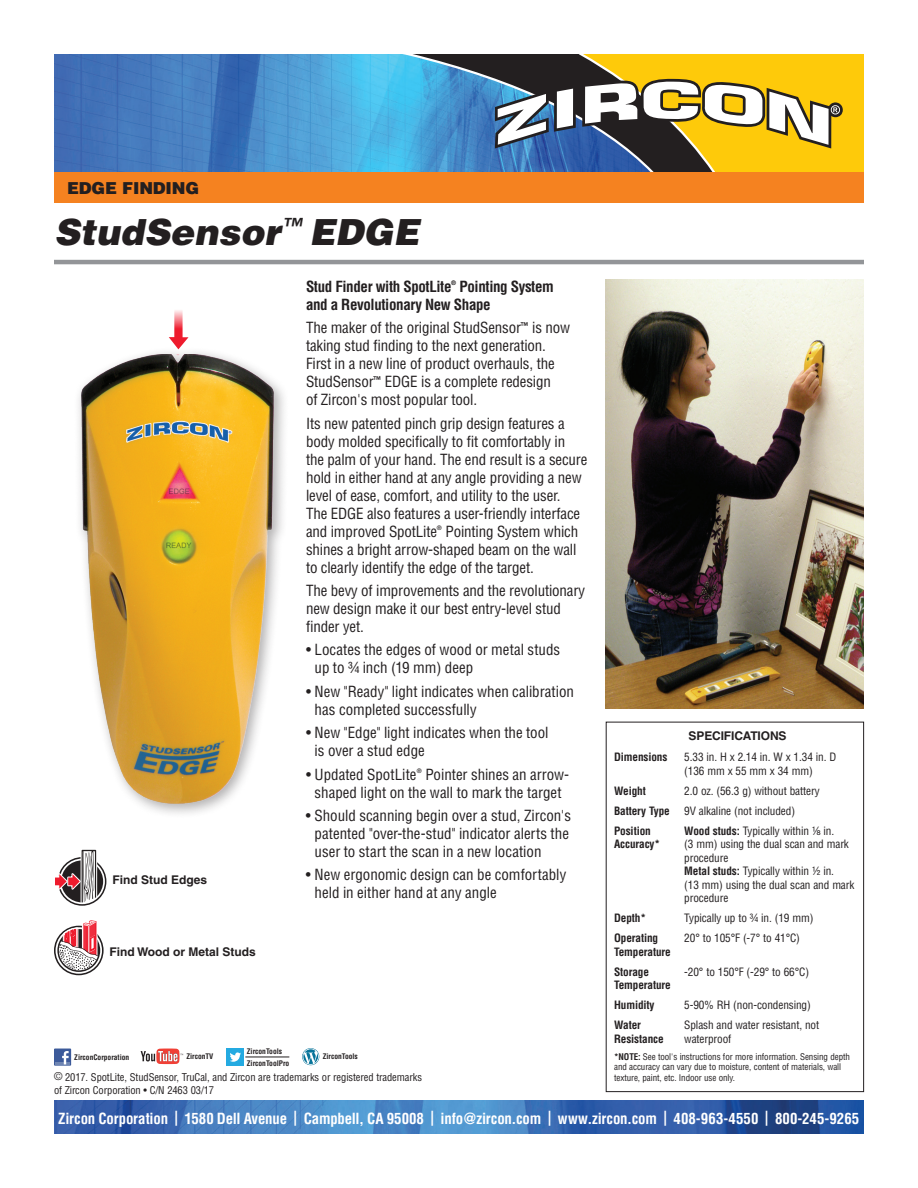
<style>
.page{position:relative;width:918px;height:1188px;background:#fff}
.page>*{position:absolute;margin:0;border:0;box-sizing:border-box;transform-origin:0 0}
.t1{font:italic 900 36px "Helvetica";color:#231f20}
.Data_Sheet_text{font:900 16.5px "Helvetica";letter-spacing:-.01em;color:#231f20}
.Data_Sheet_text-2{font:condensed 15px/18px "Helvetica";letter-spacing:-.01em;color:#231f20}
.Indent_paragraph{font:condensed 15px/18px "Helvetica";color:#231f20}
.t2{font:700 condensed 15px "Helvetica";letter-spacing:-.01em;color:#fff}
.Data_Sheet_text-3{font:700 condensed 15px/18px "Helvetica";letter-spacing:-.025em;color:#231f20}
.Data_Sheet_text-4{font:700 12px "Helvetica";color:#231f20}
.Specs{font:condensed 11.25px/13.5px "Helvetica";letter-spacing:-.01em;color:#231f20}
.Specs-2{font:700 condensed 11.25px "Helvetica";letter-spacing:-.01em;color:#231f20}
.Specs-3{font:condensed 10.5px/12.8px "Helvetica";letter-spacing:-.01em;color:#231f20}
.Specs-4{font:condensed 9px/10.5px "Helvetica";letter-spacing:-.01em;color:#231f20}
.t3{font:700 condensed 7.5px "Helvetica";color:#231f20}
.Data_Sheet_text-5{font:900 condensed 6px "Helvetica";color:#231f20}
.Data_Sheet_text-6{font:700 condensed 6px "Helvetica";color:#231f20}
.Indent_paragraph-2{font:700 condensed 6px "Helvetica";color:#231f20}
.s1{font-weight:700}
.s2{font-family:"Helvetica Fraction";font-stretch:normal}
</style>
<div class="page">
<img style="left:54px;top:54px;width:345px;height:118px">
<svg style="left:399px;top:54px;width:465px;height:118px;background:#93986c"></svg>
<img style="left:54px;top:1101px;width:810px;height:33px">
<div style="left:606px;top:722px;width:258px;height:370px;border:1px solid #231f20"></div>
<hr style="left:54px;top:260px;width:810px;height:4px;background:#939598">
<img style="left:606px;top:280px;width:258px;height:428px">
<div style="left:54px;top:172px;width:810px;height:30px;background:#f58220"></div>
<img style="left:78px;top:354px;width:206px;height:451px">
<svg style="left:54px;top:920px;width:50px;height:55px"></svg>
<svg style="left:55px;top:849px;width:51px;height:57px"></svg>
<svg style="left:169px;top:310px;width:20px;height:39px"></svg>
<svg style="left:141px;top:1049px;width:42px;height:15px"></svg>
<svg style="left:54px;top:1049px;width:17px;height:17px"></svg>
<svg style="left:55px;top:1051px;width:15px;height:13px"></svg>
<div style="left:227px;top:1049px;width:17px;height:17px;background:#24aae1"></div>
<svg style="left:230px;top:1052px;width:11px;height:10px"></svg>
<hr style="left:245px;top:1057px;width:44px;height:1px;background:#231f20">
<svg style="left:302px;top:1048px;width:17px;height:17px"></svg>
<p class="Data_Sheet_text" style="left:67px;top:177px;width:133px">EDGE FINDING</p>
<p class="t1" style="left:54px;top:208px;width:367px">StudSensor<sup>™</sup> EDGE</p>
<p class="Data_Sheet_text-3" style="left:306px;top:277px;width:249px;text-indent:154px">Pointing System and a Revolutionary New Shape</p>
<p class="Data_Sheet_text-2" style="left:306px;top:319px;width:266px">The maker of the original StudSensor<sup>™</sup> is now taking stud finding to the next generation.<br>First in a new line of product overhauls, the StudSensor<sup>™</sup> EDGE is a complete redesign<br>of Zircon's most popular tool.</p>
<p class="Data_Sheet_text-2" style="left:306px;top:414px;width:283px">Its new patented pinch grip design features a body molded specifically to fit comfortably in<br>the palm of your hand. The end result is a secure hold in either hand at any angle providing a new level of ease, comfort, and utility to the user.<br>The EDGE also features a user-friendly interface and improved SpotLite</p>
<p class="Data_Sheet_text-3" style="left:306px;top:277px;width:147px">Stud Finder with SpotLite</p>
<p class="Data_Sheet_text-5" style="left:451px;top:279px;width:6px">®</p>
<p class="Data_Sheet_text-2" style="left:306px;top:522px;width:274px;text-indent:140px">Pointing System which shines a bright arrow-shaped beam on the wall to clearly identify the edge of the target.</p>
<p class="Data_Sheet_text-2" style="left:306px;top:582px;width:281px">The bevy of improvements and the revolutionary new design make it our best entry-level stud finder yet.</p>
<p class="Indent_paragraph" style="left:315px;top:641px;width:247px;text-indent:-9px">• Locates the edges of wood or metal studs up to ¾ inch (19 mm) deep</p>
<p class="Indent_paragraph" style="left:315px;top:682px;width:261px;text-indent:-9px">• New "Ready" light indicates when calibration has completed successfully</p>
<p class="Indent_paragraph" style="left:315px;top:724px;width:235px;text-indent:-9px">• New "Edge" light indicates when the tool is over a stud edge</p>
<p class="Indent_paragraph" style="left:306px;top:765px;width:112px">• Updated SpotLite</p>
<p class="Indent_paragraph-2" style="left:417px;top:767px;width:6px">®</p>
<p class="Data_Sheet_text-6" style="left:437px;top:524px;width:6px">®</p>
<p class="Data_Sheet_text-4" style="left:689px;top:729px;width:100px">SPECIFICATIONS</p>
<p class="Specs-2" style="left:614px;top:750px;width:55px">Dimensions</p>
<p class="Specs" style="left:684px;top:751px;width:153px">5.33 in. H x 2.14 in. W x 1.34 in. D (136 mm x 55 mm x 34 mm)</p>
<p class="Specs-2" style="left:614px;top:784px;width:33px">Weight</p>
<p class="Specs" style="left:684px;top:784px;width:137px">2.0 oz. (56.3 g) without battery</p>
<p class="Specs-2" style="left:614px;top:804px;width:57px">Battery Type</p>
<p class="Specs" style="left:684px;top:804px;width:112px">9V alkaline (not included)</p>
<p class="Specs-2" style="left:614px;top:824px;width:38px">Position</p>
<p class="Specs" style="left:684px;top:824px;width:151px"><span class="s1">Wood studs:</span> Typically within ¹⁄<span class="s2">₈</span> in.</p>
<p class="Specs-2" style="left:614px;top:837px;width:47px">Accuracy*</p>
<p class="Specs" style="left:684px;top:837px;width:172px">(3 mm) using the dual scan and mark procedure<br><span class="s1">Metal studs:</span> Typically within ½ in.<br>(13 mm) using the dual scan and mark procedure</p>
<p class="Specs-2" style="left:614px;top:911px;width:33px">Depth*</p>
<p class="Specs" style="left:684px;top:911px;width:131px">Typically up to ¾ in. (19 mm)</p>
<p class="Specs-2" style="left:614px;top:931px;width:46px">Operating</p>
<p class="Specs" style="left:684px;top:931px;width:117px">20° to 105°F (-7° to 41°C)</p>
<p class="Specs-2" style="left:614px;top:945px;width:58px">Temperature</p>
<p class="Specs-2" style="left:614px;top:965px;width:36px">Storage</p>
<p class="Specs" style="left:684px;top:965px;width:126px">-20° to 150°F (-29° to 66°C)</p>
<p class="Specs-2" style="left:614px;top:978px;width:58px">Temperature</p>
<p class="Specs-2" style="left:614px;top:998px;width:42px">Humidity</p>
<p class="Specs" style="left:684px;top:998px;width:128px">5-90% RH (non-condensing)</p>
<p class="Specs-2" style="left:614px;top:1018px;width:28px">Water</p>
<p class="Specs" style="left:684px;top:1018px;width:136px">Splash and water resistant, not</p>
<p class="Specs-2" style="left:614px;top:1032px;width:51px">Resistance</p>
<p class="Specs" style="left:684px;top:1032px;width:49px">waterproof</p>
<p class="Specs-4" style="left:614px;top:1051px;width:237px"><span class="s1">*NOTE:</span> See tool's instructions for more information. Sensing depth and accuracy can vary due to moisture, content of materials, wall texture, paint, etc. Indoor use only.</p>
<p class="Indent_paragraph" style="left:315px;top:765px;width:256px;text-indent:111px">Pointer shines an arrow&shy;shaped light on the wall to mark the target</p>
<p class="Indent_paragraph" style="left:315px;top:807px;width:258px;text-indent:-9px">• Should scanning begin over a stud, Zircon's patented "over-the-stud" indicator alerts the user to start the scan in a new location</p>
<p class="Indent_paragraph" style="left:315px;top:866px;width:253px;text-indent:-9px">• New ergonomic design can be comfortably held in either hand at any angle</p>
<p class="Data_Sheet_text-4" style="left:112px;top:873px;width:96px">Find Stud Edges</p>
<p class="Data_Sheet_text-4" style="left:109px;top:945px;width:148px">Find Wood or Metal Studs</p>
<p class="t3" style="left:247px;top:1047px;width:37px">ZirconTools</p>
<p class="t3" style="left:247px;top:1058px;width:44px">ZirconToolPro</p>
<p class="t3" style="left:323px;top:1051px;width:37px">ZirconTools</p>
<p class="t3" style="left:74px;top:1052px;width:56px">ZirconCorporation</p>
<p class="t3" style="left:186px;top:1052px;width:29px">ZirconTV</p>
<p class="Specs-3" style="left:54px;top:1070px;width:370px">© 2017. SpotLite, StudSensor, TruCal, and Zircon are trademarks or registered trademarks of Zircon Corporation • C/N 2463 03/17</p>
<p class="t2" style="left:58px;top:1109px;width:803px">Zircon Corporation | 1580 Dell Avenue | Campbell, CA 95008 | info@zircon.com | www.zircon.com | 408-963-4550 | 800-245-9265</p>
</div>
